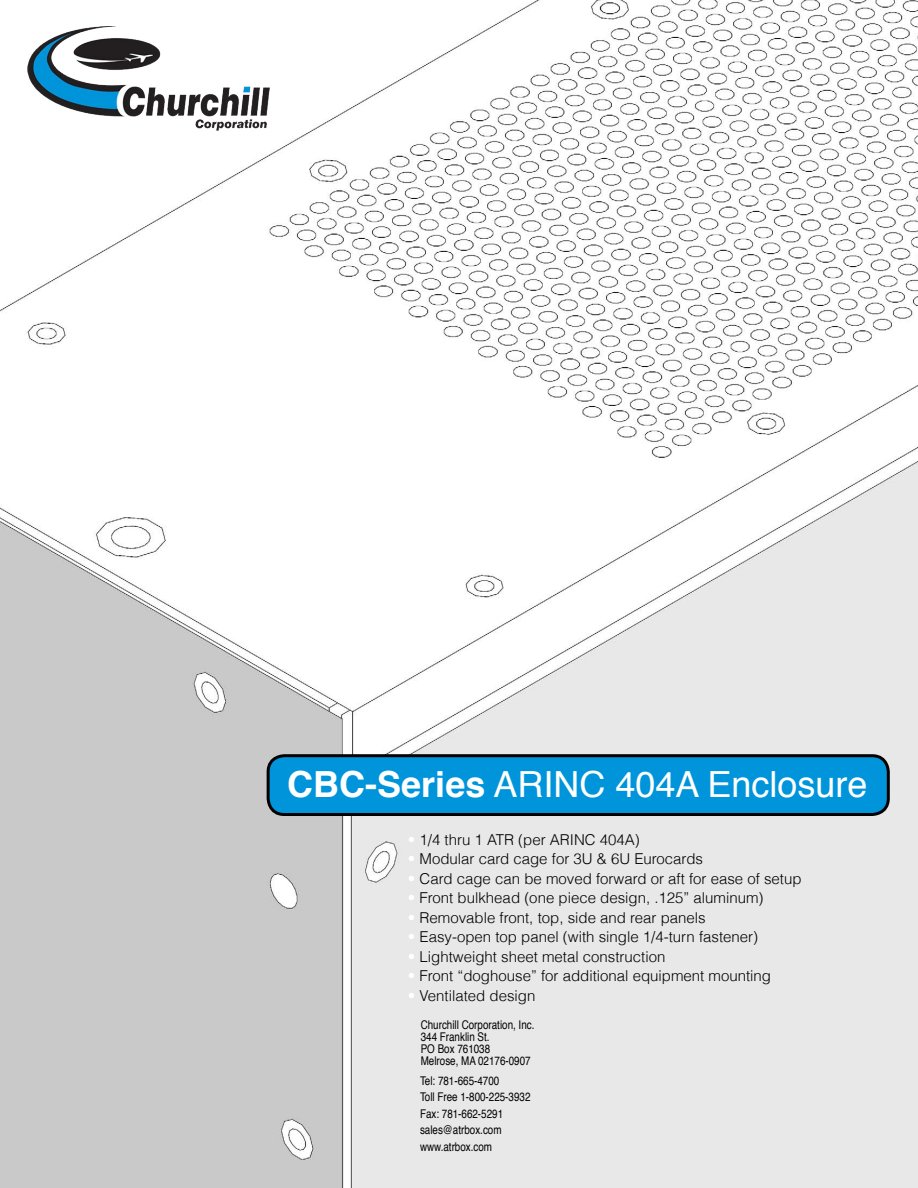
<style>
.page{position:relative;width:918px;height:1188px;background:#fff}
.page>*{position:absolute;margin:0;border:0;box-sizing:border-box;transform-origin:0 0}
.t1{font:36px "Helvetica";color:#fff}
.t2{font:300 15px "Helvetica";color:#000}
.t3{font:condensed 12px/16.5px "Helvetica";color:#000}
.s1{font-weight:700}
.s2{color:#fff}
</style>
<div class="page">
<img style="left:0;top:0;width:918px;height:1188px">
<svg style="left:265px;top:753px;width:626px;height:62px;background:#068ac7"></svg>
<img style="left:27px;top:27px;width:243px;height:104px">
<h1 class="t1" style="left:287px;top:757px;width:582px"><span class="s1">CBC-Series</span> ARINC 404A Enclosure</h1>
<p class="t2" style="left:408px;top:830px;width:234px"><span class="s2">•</span> 1/4 thru 1 ATR (per ARINC 404A)</p>
<p class="t2" style="left:408px;top:850px;width:297px"><span class="s2">•</span> Modular card cage for 3U &amp; 6U Eurocards</p>
<p class="t2" style="left:408px;top:869px;width:395px"><span class="s2">•</span> Card cage can be moved forward or aft for ease of setup</p>
<p class="t2" style="left:408px;top:889px;width:357px"><span class="s2">•</span> Front bulkhead (one piece design, .125” aluminum)</p>
<p class="t2" style="left:408px;top:908px;width:299px"><span class="s2">•</span> Removable front, top, side and rear panels</p>
<p class="t2" style="left:408px;top:928px;width:352px"><span class="s2">•</span> Easy-open top panel (with single 1/4-turn fastener)</p>
<p class="t2" style="left:408px;top:947px;width:259px"><span class="s2">•</span> Lightweight sheet metal construction</p>
<p class="t2" style="left:408px;top:967px;width:365px"><span class="s2">•</span> Front “doghouse” for additional equipment mounting</p>
<p class="t2" style="left:408px;top:986px;width:129px"><span class="s2">•</span> Ventilated design</p>
<p class="t3" style="left:421px;top:1019px;width:115px;line-height:12px">Churchill Corporation, Inc.<br>344 Franklin St.<br>PO Box 761038<br>Melrose, MA 02176-0907</p>
<p class="t3" style="left:420px;top:1072px;width:112px">Tel: 781-665-4700<br>Toll Free 1-800-225-3932<br>Fax: 781-662-5291 sales@atrbox.com www.atrbox.com</p>
</div>
